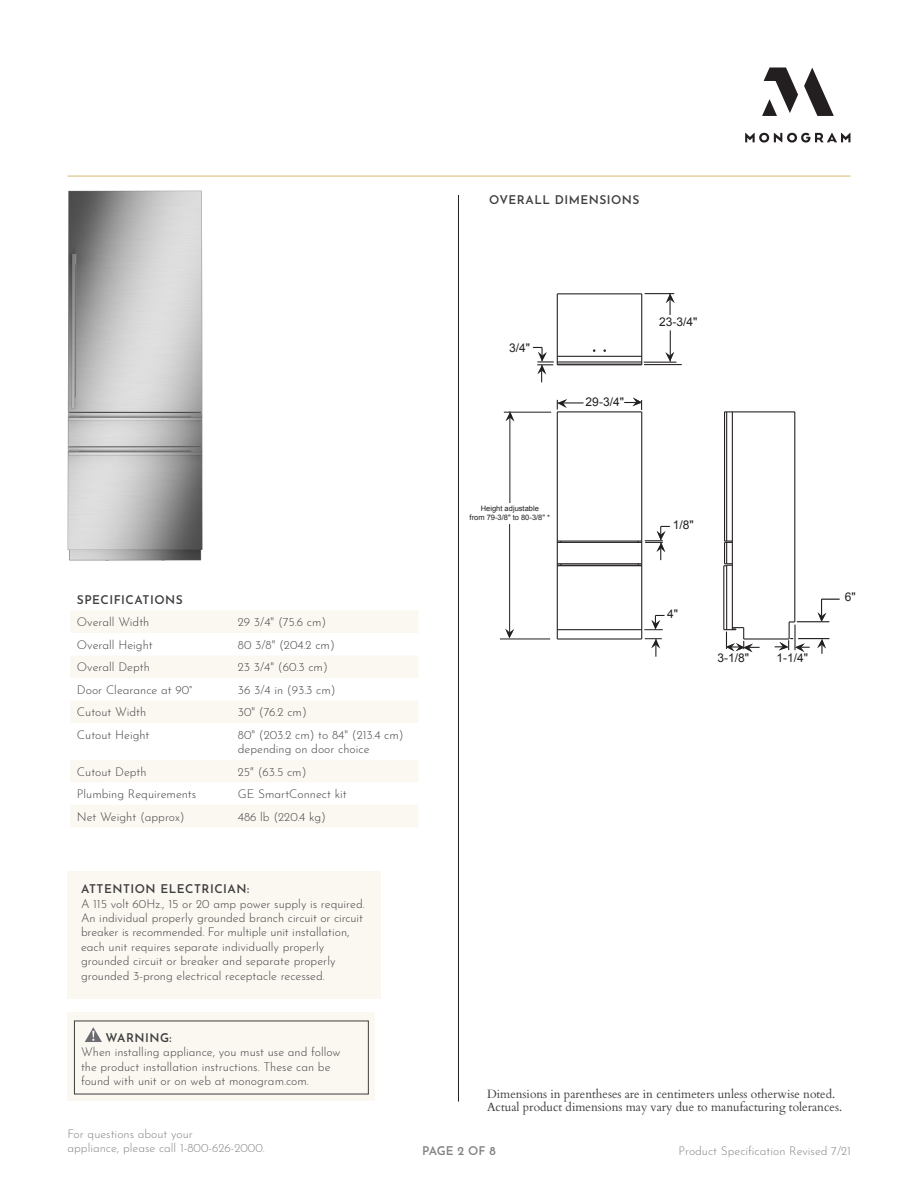
<style>
.page{position:relative;width:918px;height:1188px;background:#fff}
.page>*{position:absolute;margin:0;border:0;box-sizing:border-box;transform-origin:0 0}
.SPECIFATION_COPY{font:300 12px/14.4px "Josefin Sans";color:#3e3e3f}
.FOOT_NOTE{font:12px/13.5px "Cardo";color:#3e3e3f}
.t1{font:300 12px/14.4px "Josefin Sans";color:#808285}
.t2{font:12px "Arial";color:#231f20}
.NOTES_HEADER{font:600 12px "Josefin Sans";letter-spacing:.04em;color:#3e3e3f}
.SPECIFATION_COPY-2{font:600 12px "Josefin Sans";letter-spacing:.04em;color:#3e3e3f}
.t3{font:600 12px "Josefin Sans";letter-spacing:-.015em;color:#808285}
.t4{font:7.5px/9px "Arial";color:#231f20;text-align:center}
.s1{font-weight:600}
</style>
<div class="page">
<hr style="left:458px;top:195px;width:1px;height:907px;background:#231f20">
<hr style="left:68px;top:176px;width:782px;height:1px;background:#dcbf7e">
<svg style="left:745px;top:68px;width:105px;height:75px"></svg>
<svg style="left:70px;top:611px;width:348px;height:216px;fill:#fbf8f2"></svg>
<hr style="left:557px;top:638px;width:85px;height:2px;background:#231f20">
<hr style="left:557px;top:629px;width:85px;height:1px;background:#231f20">
<hr style="left:557px;top:412px;width:1px;height:227px;background:#231f20">
<hr style="left:557px;top:565px;width:85px;height:1px;background:#231f20">
<hr style="left:557px;top:563px;width:85px;height:1px;background:#231f20">
<hr style="left:557px;top:542px;width:85px;height:1px;background:#231f20">
<hr style="left:557px;top:541px;width:85px;height:1px;background:#231f20">
<hr style="left:641px;top:412px;width:1px;height:227px;background:#231f20">
<hr style="left:557px;top:411px;width:85px;height:1px;background:#231f20">
<hr style="left:744px;top:638px;width:45px;height:2px;background:#231f20">
<hr style="left:723px;top:566px;width:1px;height:64px;background:#231f20">
<hr style="left:724px;top:412px;width:1px;height:129px;background:#231f20">
<hr style="left:726px;top:412px;width:1px;height:129px;background:#231f20">
<hr style="left:726px;top:565px;width:1px;height:65px;background:#231f20">
<hr style="left:732px;top:412px;width:1px;height:218px;background:#231f20">
<svg style="left:724px;top:541px;width:8px;height:25px"></svg>
<hr style="left:794px;top:412px;width:1px;height:210px;background:#231f20">
<hr style="left:725px;top:411px;width:70px;height:1px;background:#231f20">
<hr style="left:557px;top:294px;width:1px;height:71px;background:#231f20">
<hr style="left:557px;top:364px;width:85px;height:1px;background:#231f20">
<hr style="left:557px;top:361px;width:85px;height:2px;background:#231f20">
<hr style="left:557px;top:356px;width:85px;height:1px;background:#231f20">
<hr style="left:557px;top:293px;width:85px;height:1px;background:#231f20">
<hr style="left:641px;top:294px;width:1px;height:71px;background:#231f20">
<hr style="left:644px;top:364px;width:38px;height:1px;background:#231f20">
<hr style="left:644px;top:362px;width:32px;height:1px;background:#231f20">
<hr style="left:670px;top:330px;width:1px;height:32px;background:#231f20">
<svg style="left:645px;top:293px;width:30px;height:22px"></svg>
<svg style="left:665px;top:352px;width:9px;height:9px"></svg>
<svg style="left:557px;top:399px;width:27px;height:11px"></svg>
<svg style="left:624px;top:398px;width:18px;height:12px"></svg>
<svg style="left:645px;top:526px;width:25px;height:34px"></svg>
<svg style="left:533px;top:347px;width:21px;height:35px"></svg>
<hr style="left:797px;top:621px;width:32px;height:1px;background:#231f20">
<svg style="left:775px;top:621px;width:35px;height:31px"></svg>
<hr style="left:798px;top:638px;width:31px;height:1px;background:#231f20">
<svg style="left:818px;top:599px;width:22px;height:23px"></svg>
<svg style="left:817px;top:639px;width:9px;height:15px"></svg>
<hr style="left:504px;top:412px;width:47px;height:1px;background:#231f20">
<hr style="left:500px;top:639px;width:50px;height:1px;background:#231f20">
<hr style="left:510px;top:411px;width:1px;height:92px;background:#231f20">
<hr style="left:509px;top:524px;width:1px;height:109px;background:#231f20">
<svg style="left:505px;top:629px;width:9px;height:9px"></svg>
<svg style="left:506px;top:412px;width:8px;height:9px"></svg>
<svg style="left:645px;top:638px;width:17px;height:19px"></svg>
<svg style="left:644px;top:615px;width:21px;height:15px"></svg>
<svg style="left:724px;top:627px;width:36px;height:25px"></svg>
<hr style="left:794px;top:625px;width:2px;height:25px;background:#231f20">
<div style="left:68px;top:1012px;width:307px;height:88px;background:#fbf8f2"></div>
<svg style="left:85px;top:1027px;width:17px;height:15px"></svg>
<div style="left:68px;top:871px;width:313px;height:128px;background:#fbf8f2"></div>
<img style="left:67px;top:191px;width:135px;height:370px">
<p class="NOTES_HEADER" style="left:489px;top:190px;width:152px">OVERALL DIMENSIONS</p>
<p class="t2" style="left:509px;top:340px;width:22px">3/4"</p>
<p class="t2" style="left:586px;top:394px;width:40px">29-3/4"</p>
<p class="t2" style="left:659px;top:314px;width:40px">23-3/4"</p>
<p class="t4" style="left:470px;top:504px;width:82px">Height adjustable<br>from 79-3/8" to 80-3/8" *</p>
<p class="t2" style="left:673px;top:517px;width:22px">1/8"</p>
<p class="SPECIFATION_COPY-2" style="left:77px;top:589px;width:107px">SPECIFICATIONS</p>
<p class="SPECIFATION_COPY" style="left:77px;top:614px;width:74px">Overall Width</p>
<p class="SPECIFATION_COPY" style="left:238px;top:614px;width:90px">29 3/4" (75.6 cm)</p>
<p class="SPECIFATION_COPY" style="left:77px;top:636px;width:77px">Overall Height</p>
<p class="SPECIFATION_COPY" style="left:238px;top:636px;width:99px">80 3/8" (204.2 cm)</p>
<p class="SPECIFATION_COPY" style="left:77px;top:659px;width:74px">Overall Depth</p>
<p class="SPECIFATION_COPY" style="left:238px;top:659px;width:91px">23 3/4" (60.3 cm)</p>
<p class="SPECIFATION_COPY" style="left:77px;top:681px;width:117px">Door Clearance at 90°</p>
<p class="SPECIFATION_COPY" style="left:238px;top:681px;width:99px">36 3/4 in (93.3 cm)</p>
<p class="SPECIFATION_COPY" style="left:77px;top:704px;width:71px">Cutout Width</p>
<p class="SPECIFATION_COPY" style="left:238px;top:704px;width:70px">30" (76.2 cm)</p>
<p class="SPECIFATION_COPY" style="left:77px;top:726px;width:74px">Cutout Height</p>
<p class="SPECIFATION_COPY" style="left:238px;top:726px;width:167px">80" (203.2 cm) to 84" (213.4 cm) depending on door choice</p>
<p class="SPECIFATION_COPY" style="left:77px;top:763px;width:71px">Cutout Depth</p>
<p class="SPECIFATION_COPY" style="left:238px;top:763px;width:70px">25" (63.5 cm)</p>
<p class="SPECIFATION_COPY" style="left:77px;top:786px;width:121px">Plumbing Requirements</p>
<p class="SPECIFATION_COPY" style="left:238px;top:786px;width:110px">GE SmartConnect kit</p>
<p class="SPECIFATION_COPY" style="left:77px;top:808px;width:109px">Net Weight (approx)</p>
<p class="SPECIFATION_COPY" style="left:238px;top:808px;width:90px">486 lb (220.4 kg)</p>
<p class="t2" style="left:667px;top:606px;width:12px">4"</p>
<p class="t2" style="left:717px;top:650px;width:33px">3-1/8"</p>
<p class="t2" style="left:777px;top:650px;width:33px">1-1/4"</p>
<p class="t2" style="left:845px;top:589px;width:12px">6"</p>
<p class="SPECIFATION_COPY" style="left:81px;top:881px;width:285px"><span class="s1">ATTENTION ELECTRICIAN:<br></span>A 115 volt 60Hz., 15 or 20 amp power supply is required.<br>An individual properly grounded branch circuit or circuit breaker is recommended. For multiple unit installation, each unit requires separate individually properly grounded circuit or breaker and separate properly grounded 3-prong electrical receptacle recessed.</p>
<p class="SPECIFATION_COPY" style="left:81px;top:1029px;width:261px;text-indent:25px"><span class="s1">WARNING:<br></span>When installing appliance, you must use and follow the product installation instructions. These can be found with unit or on web at monogram.com.</p>
<p class="t1" style="left:68px;top:1125px;width:199px">For questions about your<br>appliance, please call 1-800-626-2000.</p>
<p class="FOOT_NOTE" style="left:487px;top:1086px;width:357px">Dimensions in parentheses are in centimeters unless otherwise noted.<br>Actual product dimensions may vary due to manufacturing tolerances.</p>
<p class="t3" style="left:422px;top:1140px;width:75px">PAGE 2 OF 8</p>
<p class="t1" style="left:678px;top:1142px;width:174px">Product Specification Revised 7/21</p>
</div>
